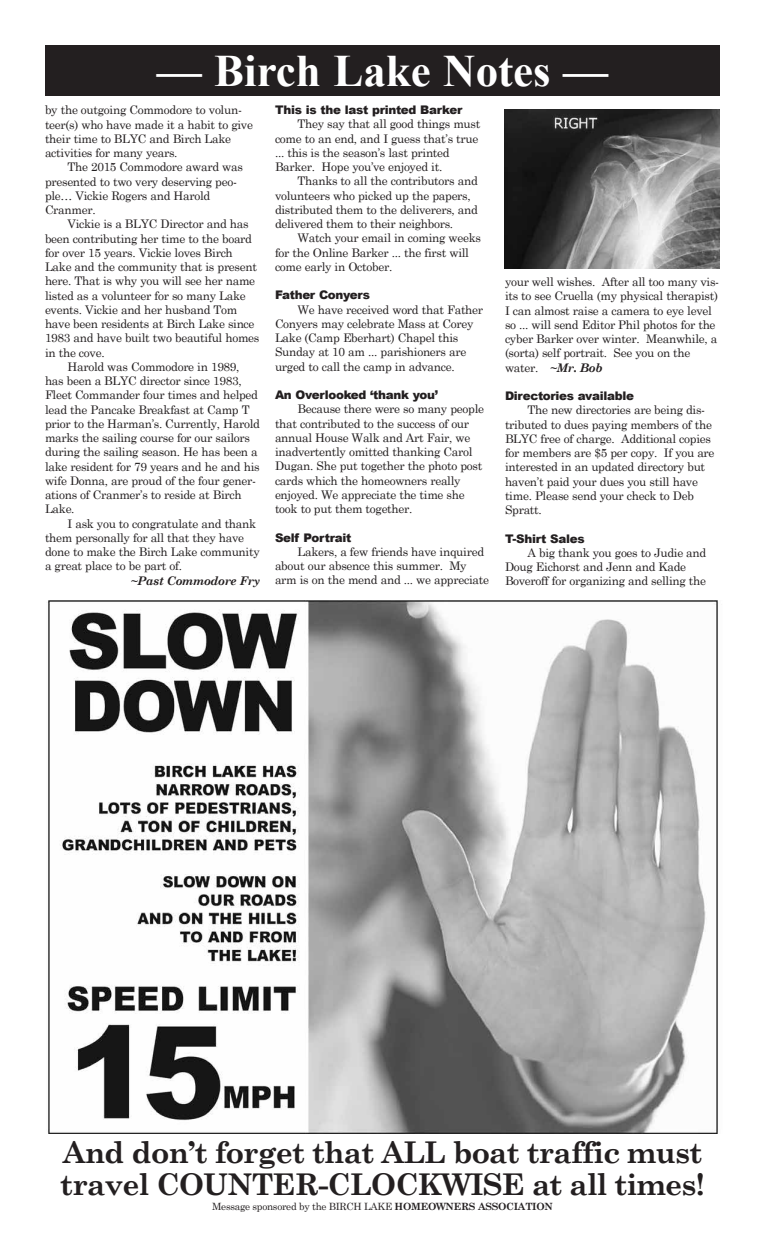
<style>
.page{position:relative;width:765px;height:1260px;background:#fff}
.page>*{position:absolute;margin:0;border:0;box-sizing:border-box;transform-origin:0 0}
.t1{font:700 45px "Times New Roman";color:#fff}
.t2{font:700 30px/32.5px "Century Schoolbook";letter-spacing:-.025em;color:#231f20}
.t3{font:11.88px/14.2px "Century Schoolbook";letter-spacing:-.025em;color:#231f20}
.t4{font:900 11.88px "Arial";letter-spacing:-.025em;color:#231f20}
.t5{font:italic 700 11.88px "Century Schoolbook";letter-spacing:-.025em;color:#231f20}
.t6{font:10px "Century Schoolbook";letter-spacing:-.025em;color:#231f20}
.s1{font-weight:700;font-style:italic}
.s2{font-weight:700}
</style>
<div class="page">
<img style="left:48px;top:601px;width:670px;height:533px">
<div style="left:45px;top:45px;width:675px;height:51px;background:#231f20"></div>
<img style="left:505px;top:110px;width:214px;height:158px">
<h1 class="t1" style="left:157px;top:38px;width:453px">— Birch Lake Notes —</h1>
<p class="t3" style="left:45px;top:102px;width:209px">by the outgoing Commodore to volun&shy;teer(s) who have made it a habit to give their time to BLYC and Birch Lake activities for many years.</p>
<p class="t3" style="left:45px;top:159px;width:199px;text-indent:23px">The 2015 Commodore award was presented to two very deserving peo&shy;ple… Vickie Rogers and Harold<br>Cranmer.</p>
<p class="t3" style="left:68px;top:216px;width:183px">Vickie is a BLYC Director and has</p>
<p class="t3" style="left:45px;top:230px;width:209px">been contributing her time to the board</p>
<p class="t3" style="left:45px;top:245px;width:189px">for over 15 years. Vickie loves Birch</p>
<p class="t3" style="left:45px;top:259px;width:214px">Lake and the community that is present</p>
<p class="t3" style="left:45px;top:273px;width:212px">here. That is why you will see her name</p>
<p class="t3" style="left:45px;top:287px;width:202px">listed as a volunteer for so many Lake</p>
<p class="t3" style="left:45px;top:302px;width:194px">events. Vickie and her husband Tom</p>
<p class="t3" style="left:45px;top:316px;width:211px">have been residents at Birch Lake since</p>
<p class="t3" style="left:45px;top:330px;width:216px">1983 and have built two beautiful homes</p>
<p class="t3" style="left:45px;top:344px;width:61px">in the cove.</p>
<p class="t3" style="left:68px;top:359px;width:174px">Harold was Commodore in 1989,</p>
<p class="t3" style="left:45px;top:373px;width:198px">has been a BLYC director since 1983,</p>
<p class="t3" style="left:45px;top:387px;width:215px">Fleet Commander four times and helped</p>
<p class="t3" style="left:45px;top:401px;width:206px">lead the Pancake Breakfast at Camp T</p>
<p class="t3" style="left:45px;top:416px;width:217px">prior to the Harman’s. Currently, Harold</p>
<p class="t3" style="left:45px;top:430px;width:207px">marks the sailing course for our sailors</p>
<p class="t3" style="left:45px;top:444px;width:214px">during the sailing season. He has been a</p>
<p class="t3" style="left:45px;top:458px;width:216px">lake resident for 79 years and he and his</p>
<p class="t3" style="left:45px;top:473px;width:213px">wife Donna, are proud of the four gener-</p>
<p class="t3" style="left:45px;top:487px;width:198px">ations of Cranmer’s to reside at Birch</p>
<p class="t3" style="left:45px;top:501px;width:31px">Lake.</p>
<p class="t3" style="left:68px;top:515px;width:190px">I ask you to congratulate and thank</p>
<p class="t3" style="left:45px;top:530px;width:201px">them personally for all that they have</p>
<p class="t3" style="left:45px;top:544px;width:216px">done to make the Birch Lake community</p>
<p class="t3" style="left:45px;top:558px;width:139px">a great place to be part of.</p>
<p class="t5" style="left:131px;top:571px;width:131px">~Past Commodore Fry</p>
<p class="t4" style="left:275px;top:101px;width:189px">This is the last printed Barker</p>
<p class="t3" style="left:275px;top:116px;width:207px;text-indent:23px">They say that all good things must come to an end, and I guess that’s true ... this is the season’s last printed Barker. Hope you’ve enjoyed it.</p>
<p class="t3" style="left:275px;top:173px;width:205px;text-indent:23px">Thanks to all the contributors and volunteers who picked up the papers, distributed them to the deliverers, and delivered them to their neighbors.</p>
<p class="t3" style="left:275px;top:230px;width:208px;text-indent:23px">Watch your email in coming weeks for the Online Barker ... the first will come early in October.</p>
<p class="t4" style="left:275px;top:287px;width:97px">Father Conyers</p>
<p class="t3" style="left:275px;top:301px;width:210px;text-indent:23px">We have received word that Father Conyers may celebrate Mass at Corey Lake (Camp Eberhart) Chapel this Sunday at 10 am ... parishioners are urged to call the camp in advance.</p>
<p class="t4" style="left:275px;top:386px;width:165px">An Overlooked ‘thank you’</p>
<p class="t3" style="left:275px;top:401px;width:211px;text-indent:23px">Because there were so many people that contributed to the success of our annual House Walk and Art Fair, we inadvertently omitted thanking Carol Dugan. She put together the photo post cards which the homeowners really enjoyed. We appreciate the time she took to put them together.</p>
<p class="t4" style="left:275px;top:529px;width:78px">Self Portrait</p>
<p class="t3" style="left:275px;top:543px;width:216px;text-indent:23px">Lakers, a few friends have inquired about our absence this summer. My arm is on the mend and ... we appreciate</p>
<p class="t3" style="left:505px;top:274px;width:216px">your well wishes. After all too many vis&shy;its to see Cruella (my physical therapist)<br>I can almost raise a camera to eye level so ... will send Editor Phil photos for the cyber Barker over winter. Meanwhile, a (sorta) self portrait. See you on the water. <span class="s1">~Mr. Bob</span></p>
<p class="t4" style="left:505px;top:387px;width:131px">Directories available</p>
<p class="t3" style="left:505px;top:402px;width:211px;text-indent:23px">The new directories are being dis&shy;tributed to dues paying members of the BLYC free of charge. Additional copies for members are $5 per copy. If you are interested in an updated directory but haven’t paid your dues you still have time. Please send your check to Deb Spratt.</p>
<p class="t4" style="left:505px;top:530px;width:81px">T-Shirt Sales</p>
<p class="t3" style="left:505px;top:545px;width:203px;text-indent:23px">A big thank you goes to Judie and<br>Doug Eichorst and Jenn and Kade<br>Boveroff for organizing and selling the</p>
<h2 class="t2" style="left:60px;top:1134px;width:646px">And don’t forget that ALL boat traffic must travel COUNTER-CLOCKWISE at all times!</h2>
<p class="t6" style="left:212px;top:1198px;width:342px">Message sponsored by the BIRCH LAKE <span class="s2">HOMEOWNERS ASSOCIATION</span></p>
</div>
